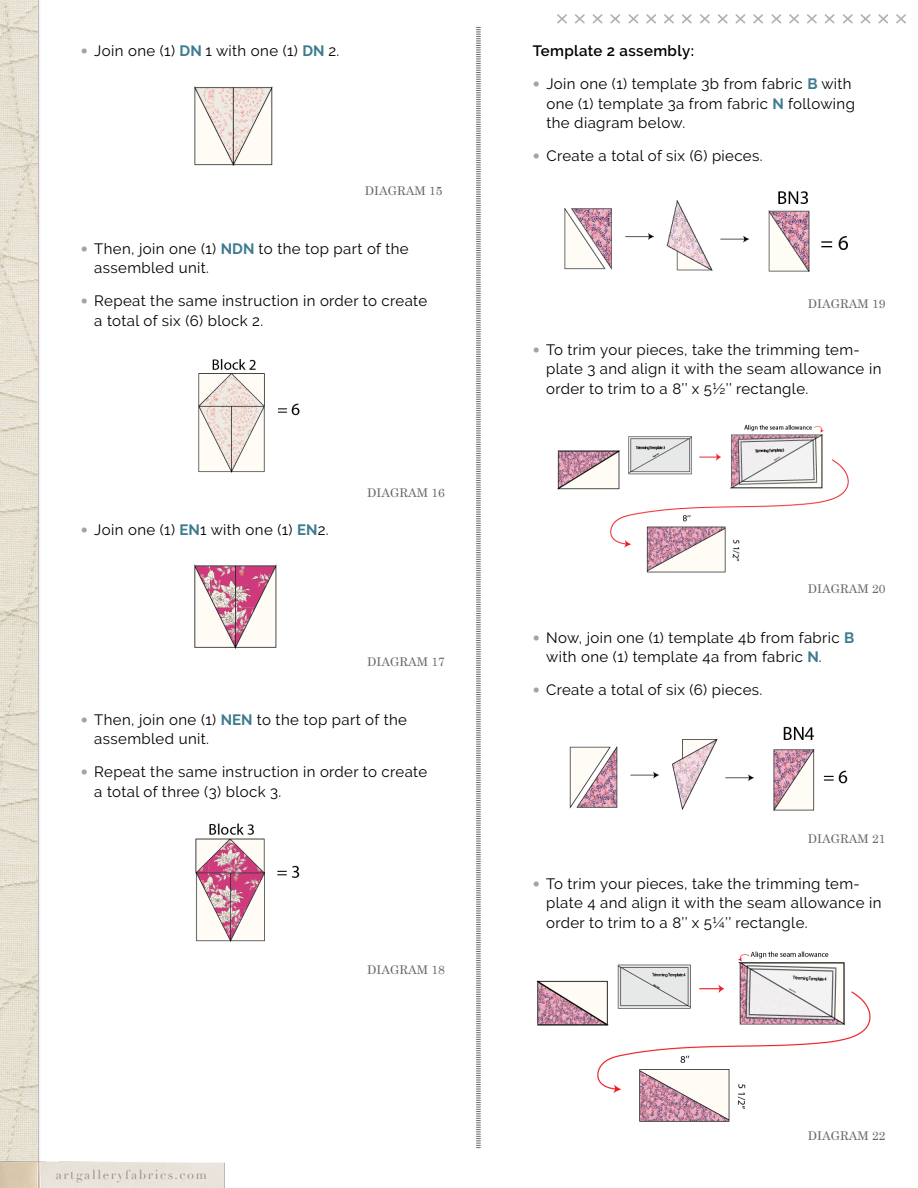
<style>
.page{position:relative;width:918px;height:1188px;background:#fff}
.page>*{position:absolute;margin:0;border:0;box-sizing:border-box;transform-origin:0 0}
.t1{font:15px/19.5px "Raleway";letter-spacing:.025em;color:#000}
.t2{font:600 15px "Raleway";letter-spacing:.025em;color:#000}
.t3{font:12.75px "Didot";letter-spacing:.125em;color:#939494}
.t4{font:12px "Century Schoolbook";color:#636466}
.s1{font-family:"Didot";font-size:14.1px;color:#a2a3a3}
.s2{font-weight:700;color:#3d7c8e}
</style>
<div class="page">
<img style="left:0;top:0;width:40px;height:1154px">
<svg style="left:476px;top:27px;width:5px;height:1121px"></svg>
<img style="left:0;top:1154px;width:225px;height:34px">
<svg style="left:557px;top:14px;width:349px;height:10px"></svg>
<img style="left:194px;top:86px;width:79px;height:80px">
<img style="left:198px;top:359px;width:102px;height:114px">
<img style="left:194px;top:564px;width:83px;height:85px">
<img style="left:195px;top:823px;width:105px;height:119px">
<img style="left:564px;top:191px;width:284px;height:81px">
<img style="left:557px;top:424px;width:292px;height:149px">
<img style="left:569px;top:727px;width:279px;height:84px">
<img style="left:536px;top:951px;width:335px;height:171px">
<p class="t1" style="left:81px;top:40px;width:260px"><span class="s1">•</span> Join one (1) <span class="s2">DN</span> 1 with one (1) <span class="s2">DN</span> 2.</p>
<p class="t4" style="left:365px;top:180px;width:79px">DIAGRAM 15</p>
<p class="t1" style="left:94px;top:239px;width:316px;text-indent:-14px"><span class="s1">•</span> Then, join one (1) <span class="s2">NDN</span> to the top part of the assembled unit.</p>
<p class="t1" style="left:94px;top:291px;width:334px;text-indent:-14px"><span class="s1">•</span> Repeat the same instruction in order to create a total of six (6) block 2.</p>
<p class="t1" style="left:81px;top:520px;width:249px"><span class="s1">•</span> Join one (1) <span class="s2">EN</span>1 with one (1) <span class="s2">EN</span>2.</p>
<p class="t4" style="left:367px;top:483px;width:79px">DIAGRAM 16</p>
<p class="t4" style="left:367px;top:652px;width:79px">DIAGRAM 17</p>
<p class="t1" style="left:94px;top:709px;width:314px;text-indent:-14px"><span class="s1">•</span> Then, join one (1) <span class="s2">NEN</span> to the top part of the assembled unit.</p>
<p class="t1" style="left:94px;top:762px;width:334px;text-indent:-14px"><span class="s1">•</span> Repeat the same instruction in order to create a total of three (3) block 3.</p>
<p class="t3" style="left:56px;top:1167px;width:153px">artgalleryfabrics.com</p>
<p class="t4" style="left:367px;top:960px;width:79px">DIAGRAM 18</p>
<p class="t2" style="left:533px;top:42px;width:163px">Template 2 assembly:</p>
<p class="t1" style="left:546px;top:74px;width:310px;text-indent:-14px"><span class="s1">•</span> Join one (1) template 3b from fabric <span class="s2">B</span> with one (1) template 3a from fabric <span class="s2">N</span> following the diagram below.</p>
<p class="t1" style="left:533px;top:146px;width:231px"><span class="s1">•</span> Create a total of six (6) pieces.</p>
<p class="t4" style="left:808px;top:294px;width:79px">DIAGRAM 19</p>
<p class="t1" style="left:546px;top:340px;width:337px;text-indent:-14px"><span class="s1">•</span> To trim your pieces, take the trimming tem&shy;plate 3 and align it with the seam allowance in order to trim to a 8’’ x 5½’’ rectangle.</p>
<p class="t4" style="left:808px;top:579px;width:79px">DIAGRAM 20</p>
<p class="t1" style="left:546px;top:628px;width:310px;text-indent:-14px"><span class="s1">•</span> Now, join one (1) template 4b from fabric <span class="s2">B </span>with one (1) template 4a from fabric <span class="s2">N</span>.</p>
<p class="t1" style="left:533px;top:680px;width:231px"><span class="s1">•</span> Create a total of six (6) pieces.</p>
<p class="t4" style="left:808px;top:828px;width:79px">DIAGRAM 21</p>
<p class="t1" style="left:546px;top:874px;width:337px;text-indent:-14px"><span class="s1">•</span> To trim your pieces, take the trimming tem&shy;plate 4 and align it with the seam allowance in order to trim to a 8’’ x 5¼’’ rectangle.</p>
<p class="t4" style="left:808px;top:1126px;width:79px">DIAGRAM 22</p>
</div>
